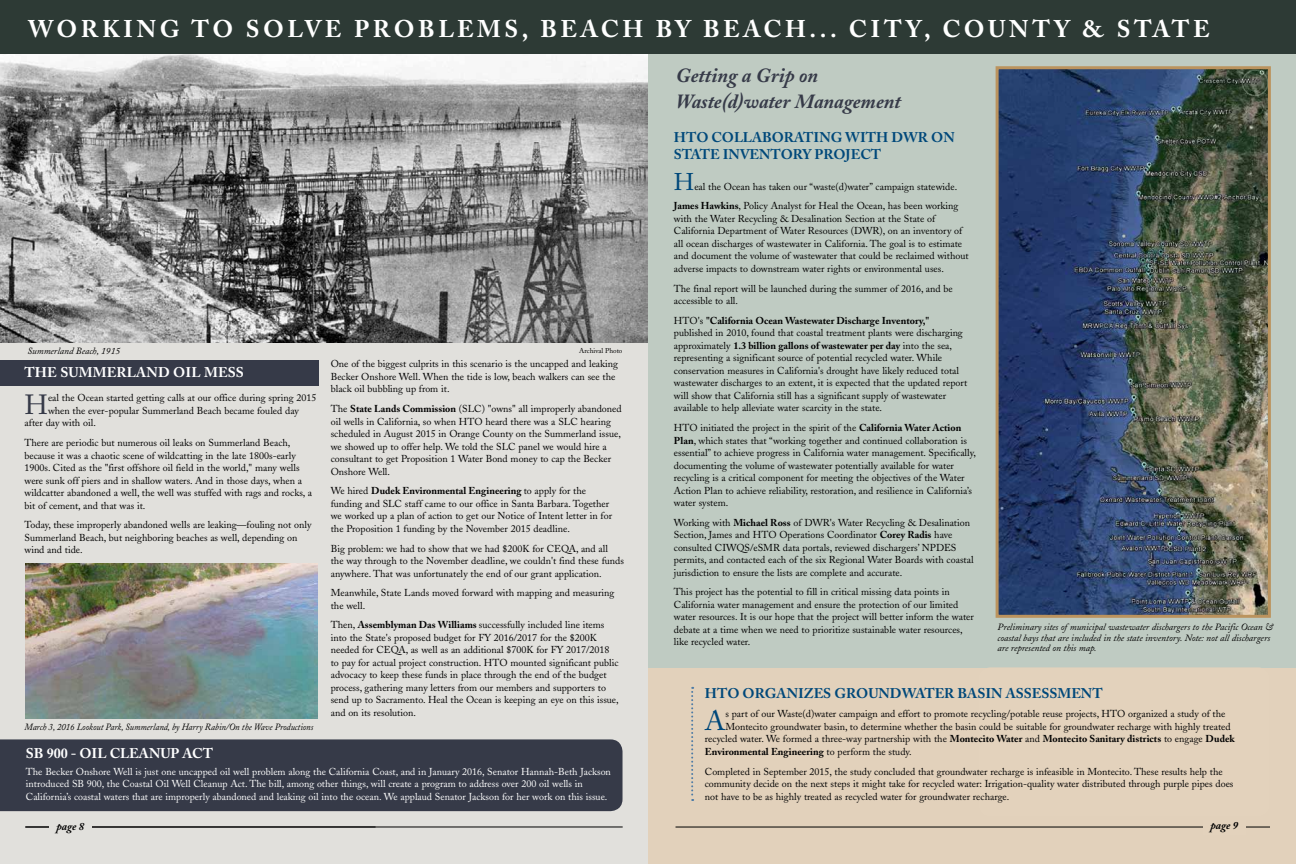
<style>
.page{position:relative;width:1296px;height:864px;background:#fff}
.page>*{position:absolute;margin:0;border:0;box-sizing:border-box;transform-origin:0 0}
.t1{font:27.6px "Adobe Caslon";color:#363a48}
.t2{font:27.6px "Adobe Caslon";color:#00487a}
.t3{font:700 24px "Adobe Caslon";letter-spacing:.15em;color:#fff}
.t4{font:24px "Adobe Caslon";color:#00487a}
.t5{font:italic 700 20px/26px "Adobe Caslon";color:#363a48}
.t6{font:700 14px/16.8px "Adobe Caslon";color:#00487a}
.t7{font:700 14px "Adobe Caslon";color:#fff}
.t8{font:italic 700 11px "Adobe Caslon";color:#000}
.t9{font:10px/12.5px "Adobe Caslon";color:#000}
.t10{font:10px/12.5px "Adobe Caslon";color:#fff}
.t11{font:700 10px "Adobe Caslon";color:#000}
.t12{font:italic 9.5px/10.5px "Adobe Caslon";color:#000}
.t13{font:italic 9.5px "Adobe Caslon";color:#000;scale:.92 1}
.t14{font:7px "Adobe Caslon";color:#000}
.s1{font-weight:700}
.s2{font-weight:400}
</style>
<div class="page">
<div style="left:648px;top:47px;width:648px;height:817px;background:#bfcbc2"></div>
<div style="left:648px;top:668px;width:648px;height:196px;background:#e2d1bb"></div>
<div style="left:0;top:48px;width:648px;height:816px;background:#e1e0dc"></div>
<div style="left:0;top:360px;width:318px;height:26px;background:#363a48"></div>
<img style="left:0;top:54px;width:648px;height:289px">
<div style="left:0;top:0;width:648px;height:54px;background:#2d3a35"></div>
<hr style="left:25px;top:827px;width:598px;height:1px;background:#000">
<hr style="left:676px;top:827px;width:594px;height:1px;background:#000">
<div style="left:1203px;top:820px;width:43px;height:15px;background:#e3d2bc"></div>
<div style="left:49px;top:821px;width:43px;height:15px;background:#e1e0dc"></div>
<div style="left:978px;top:667px;width:292px;height:149px;background:#e3d2bc;border-radius:12px"></div>
<img style="left:1000px;top:70px;width:267px;height:544px">
<div style="left:996px;top:66px;width:275px;height:552px;border:3px solid #bb935e"></div>
<div style="left:0;top:739px;width:623px;height:72px;background:#363a48"></div>
<div style="left:647px;top:0;width:649px;height:54px;background:#2d3a35"></div>
<img style="left:26px;top:564px;width:292px;height:155px">
<svg style="left:691px;top:687px;width:2px;height:114px"></svg>
<h2 class="t3" style="left:28px;top:14px;width:1183px">WORKING TO SOLVE PROBLEMS, BEACH BY BEACH... CITY, COUNTY &amp; STATE</h2>
<p class="t12" style="left:27px;top:346px;width:94px">Summerland Beach, 1915</p>
<h3 class="t7" style="left:24px;top:364px;width:221px">THE SUMMERLAND OIL MESS</h3>
<h1 class="t1" style="left:24px;top:388px;width:25px">H</h1>
<p class="t9" style="left:48px;top:392px;width:270px">eal the Ocean started getting calls at our office during spring 2015</p>
<p class="t9" style="left:48px;top:404px;width:252px">when the ever-popular Summerland Beach became fouled day</p>
<p class="t9" style="left:24px;top:417px;width:73px">after day with oil.</p>
<p class="t9" style="left:24px;top:437px;width:289px">There are periodic but numerous oil leaks on Summerland Beach, because it was a chaotic scene of wildcatting in the late 1800s-early 1900s. Cited as the "first offshore oil field in the world," many wells were sunk off piers and in shallow waters. And in those days, when a wildcatter abandoned a well, the well was stuffed with rags and rocks, a bit of cement, and that was it.</p>
<p class="t9" style="left:24px;top:519px;width:289px">Today, these improperly abandoned wells are leaking—fouling not only<br>Summerland Beach, but neighboring beaches as well, depending on wind and tide.</p>
<p class="t13" style="left:24px;top:722px;width:316px">March 3, 2016 Lookout Park, Summerland, by Harry Rabin/On the Wave Productions</p>
<p class="t14" style="left:579px;top:347px;width:45px">Archival Photo</p>
<p class="t9" style="left:331px;top:358px;width:289px">One of the biggest culprits in this scenario is the uncapped and leaking<br>Becker Onshore Well. When the tide is low, beach walkers can see the black oil bubbling up from it.</p>
<p class="t9" style="left:331px;top:403px;width:292px">The <span class="s1">State Lands Commission</span> (SLC) "owns" all improperly abandoned oil wells in California, so when HTO heard there was a SLC hearing scheduled in August 2015 in Orange County on the Summerland issue, we showed up to offer help. We told the SLC panel we would hire a consultant to get Proposition 1 Water Bond money to cap the Becker Onshore Well.</p>
<p class="t9" style="left:331px;top:485px;width:283px">We hired <span class="s1">Dudek Environmental Engineering</span> to apply for the funding and SLC staff came to our office in Santa Barbara. Together we worked up a plan of action to get our Notice of Intent letter in for the Proposition 1 funding by the November 2015 deadline.</p>
<p class="t9" style="left:331px;top:542px;width:295px">Big problem: we had to show that we had $200K for CEQA, and all<br>the way through to the November deadline, we couldn't find these funds anywhere. That was unfortunately the end of our grant application.</p>
<p class="t9" style="left:331px;top:587px;width:285px">Meanwhile, State Lands moved forward with mapping and measuring the well.</p>
<p class="t9" style="left:331px;top:619px;width:289px">Then, <span class="s1">Assemblyman Das Williams</span> successfully included line items into the State's proposed budget for FY 2016/2017 for the $200K needed for CEQA, as well as an additional $700K for FY 2017/2018 to pay for actual project construction. HTO mounted significant public advocacy to keep these funds in place through the end of the budget process, gathering many letters from our members and supporters to send up to Sacramento. Heal the Ocean is keeping an eye on this issue, and on its resolution.</p>
<h3 class="t7" style="left:26px;top:745px;width:189px">SB 900 - OIL CLEANUP ACT</h3>
<p class="t10" style="left:26px;top:765px;width:587px">The Becker Onshore Well is just one uncapped oil well problem along the California Coast, and in January 2016, Senator Hannah-Beth Jackson introduced SB 900, the Coastal Oil Well Cleanup Act. The bill, among other things, will create a program to address over 200 oil wells in<br>California’s coastal waters that are improperly abandoned and leaking oil into the ocean. We applaud Senator Jackson for her work on this issue.</p>
<h3 class="t5" style="left:676px;top:63px;width:226px">Getting a Grip on<br>Waste(d)water Management</h3>
<h3 class="t6" style="left:674px;top:129px;width:282px">HTO COLLABORATING WITH DWR ON<br>STATE INVENTORY PROJECT</h3>
<h2 class="t4" style="left:674px;top:168px;width:22px">H</h2>
<p class="t9" style="left:674px;top:177px;width:286px;line-height:19.7px;text-align:right">eal the Ocean has taken our “waste(d)water” campaign statewide.<br><span class="s1">James Hawkins</span>, Policy Analyst for Heal the Ocean, has been working</p>
<p class="t9" style="left:674px;top:212px;width:296px">with the Water Recycling &amp; Desalination Section at the State of California Department of Water Resources (DWR), on an inventory of all ocean discharges of wastewater in California. The goal is to estimate and document the volume of wastewater that could be reclaimed without adverse impacts to downstream water rights or environmental uses.</p>
<p class="t9" style="left:674px;top:282px;width:280px">The final report will be launched during the summer of 2016, and be accessible to all.</p>
<p class="t9" style="left:674px;top:314px;width:295px">HTO's <span class="s1">"California Ocean Wastewater Discharge Inventory," </span>published in 2010, found that coastal treatment plants were discharging approximately <span class="s1">1.3 billion gallons of wastewater per day</span> into the sea, representing a significant source of potential recycled water. While conservation measures in California's drought have likely reduced total wastewater discharges to an extent, it is expected that the updated report will show that California still has a significant supply of wastewater available to help alleviate water scarcity in the state.</p>
<p class="t9" style="left:674px;top:422px;width:304px">HTO initiated the project in the spirit of the <span class="s1">California Water Action Plan</span>, which states that “working together and continued collaboration is essential” to achieve progress in California water management. Specifically, documenting the volume of wastewater potentially available for water recycling is a critical component for meeting the objectives of the Water Action Plan to achieve reliability, restoration, and resilience in California’s water system.</p>
<p class="t9" style="left:674px;top:516px;width:301px">Working with <span class="s1">Michael Ross</span> of DWR's Water Recycling &amp; Desalination Section, James and HTO Operations Coordinator <span class="s1">Corey Radis</span> have consulted CIWQS/eSMR data portals, reviewed dischargers’ NPDES permits, and contacted each of the six Regional Water Boards with coastal jurisdiction to ensure the lists are complete and accurate.</p>
<p class="t9" style="left:674px;top:586px;width:302px">This project has the potential to fill in critical missing data points in California water management and ensure the protection of our limited water resources. It is our hope that the project will better inform the water debate at a time when we need to prioritize sustainable water resources, like recycled water.</p>
<p class="t12" style="left:998px;top:622px;width:277px">Preliminary sites of municipal wastewater dischargers to the Pacific Ocean &amp; coastal bays that are included in the state inventory. Note: not all dischargers are represented on this map.</p>
<h3 class="t6" style="left:705px;top:685px;width:399px">HTO ORGANIZES GROUNDWATER BASIN ASSESSMENT</h3>
<h1 class="t2" style="left:705px;top:704px;width:22px">A</h1>
<p class="t9" style="left:725px;top:708px;width:502px">s part of our Waste(d)water campaign and effort to promote recycling/potable reuse projects, HTO organized a study of the</p>
<p class="t9" style="left:725px;top:720px;width:507px">Montecito groundwater basin, to determine whether the basin could be suitable for groundwater recharge with highly treated</p>
<p class="t9" style="left:705px;top:733px;width:531px">recycled water. We formed a three-way partnership with the <span class="s1">Montecito Water</span> and <span class="s1">Montecito Sanitary districts</span> to engage <span class="s1">Dudek</span></p>
<p class="t11" style="left:705px;top:745px;width:208px">Environmental Engineering <span class="s2">to perform the study.</span></p>
<p class="t9" style="left:705px;top:765px;width:530px">Completed in September 2015, the study concluded that groundwater recharge is infeasible in Montecito. These results help the community decide on the next steps it might take for recycled water: Irrigation-quality water distributed through purple pipes does not have to be as highly treated as recycled water for groundwater recharge.</p>
<p class="t8" style="left:56px;top:820px;width:30px">page 28</p>
<p class="t8" style="left:1210px;top:819px;width:29px">page 9</p>
</div>
